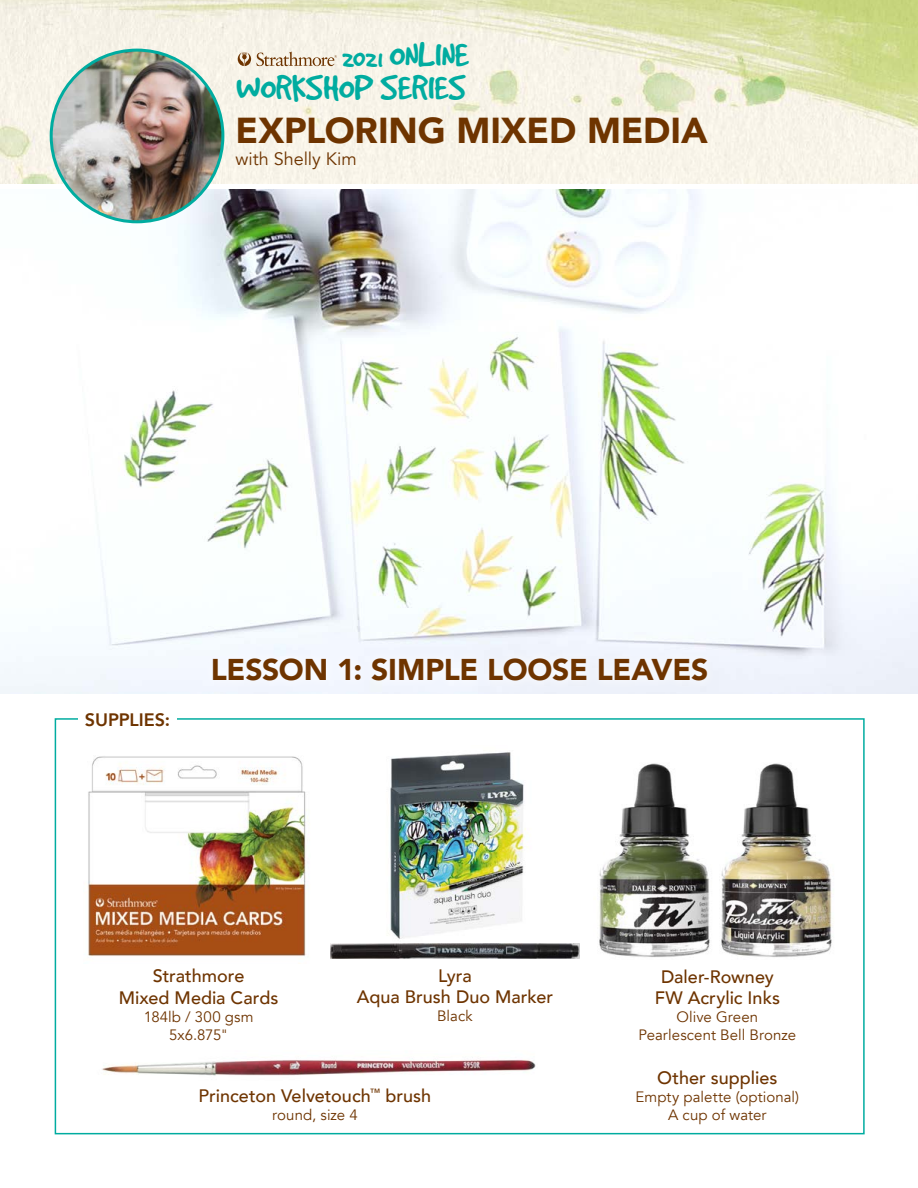
<style>
.page{position:relative;width:918px;height:1188px;background:#fff}
.page>*{position:absolute;margin:0;border:0;box-sizing:border-box;transform-origin:0 0}
.t1{font:39.3px/32.8px "Good Dog";color:#00aca0;text-align:right}
.t2{font:900 36px "Avenir";letter-spacing:-.005em;color:#6e3400}
.t3{font:900 30px "Avenir";letter-spacing:-.01em;color:#6e3400}
.t4{font:500 18px/21.6px "Avenir";color:#6e3400;text-align:center}
.t5{font:18px "Avenir";letter-spacing:-.005em;color:#6e3400}
.t6{font:800 18px "Avenir";letter-spacing:-.005em;color:#6e3400}
.t7{font:15px/18px "Avenir";letter-spacing:.005em;color:#6e3400;text-align:center}
.s1{font-size:28.65px}
</style>
<div class="page">
<div style="left:55px;top:718px;width:810px;height:416px;border:2px solid #00aca0"></div>
<img style="left:0;top:190px;width:918px;height:503px">
<div style="left:203px;top:649px;width:513px;height:42px;background:#f3f6fd"></div>
<img style="left:102px;top:1059px;width:434px;height:17px">
<div style="left:78px;top:708px;width:98px;height:24px;background:#fff"></div>
<img style="left:0;top:0;width:918px;height:184px">
<svg style="left:238px;top:52px;width:99px;height:14px"></svg>
<img style="left:51px;top:50px;width:172px;height:172px;border-radius:86px">
<img style="left:388px;top:752px;width:138px;height:187px">
<img style="left:88px;top:756px;width:220px;height:200px">
<img style="left:599px;top:763px;width:111px;height:194px">
<img style="left:721px;top:763px;width:111px;height:194px">
<img style="left:331px;top:943px;width:248px;height:15px">
<h1 class="t1" style="left:236px;top:38px;width:234px"><span class="s1">2021</span> ONLINE<br>WORKSHOP SERIES</h1>
<h2 class="t2" style="left:236px;top:100px;width:474px">EXPLORING MIXED MEDIA</h2>
<p class="t5" style="left:236px;top:149px;width:123px">with Shelly Kim</p>
<p class="t6" style="left:85px;top:706px;width:87px">SUPPLIES:</p>
<h3 class="t3" style="left:211px;top:644px;width:499px">LESSON 1: SIMPLE LOOSE LEAVES</h3>
<p class="t4" style="left:119px;top:964px;width:161px">Strathmore<br>Mixed Media Cards</p>
<p class="t7" style="left:144px;top:1008px;width:111px">184lb / 300 gsm<br>5x6.875"</p>
<p class="t4" style="left:357px;top:963px;width:198px">Lyra<br>Aqua Brush Duo Marker</p>
<p class="t7" style="left:437px;top:1007px;width:37px">Black</p>
<p class="t4" style="left:199px;top:1084px;width:234px">Princeton Velvetouch<sup>™</sup> brush</p>
<p class="t7" style="left:272px;top:1106px;width:87px">round, size 4</p>
<p class="t4" style="left:655px;top:965px;width:127px">Daler-Rowney<br>FW Acrylic Inks</p>
<p class="t7" style="left:639px;top:1009px;width:159px">Olive Green<br>Pearlescent Bell Bronze</p>
<p class="t4" style="left:657px;top:1066px;width:122px">Other supplies</p>
<p class="t7" style="left:636px;top:1088px;width:165px">Empty palette (optional)<br>A cup of water</p>
</div>
